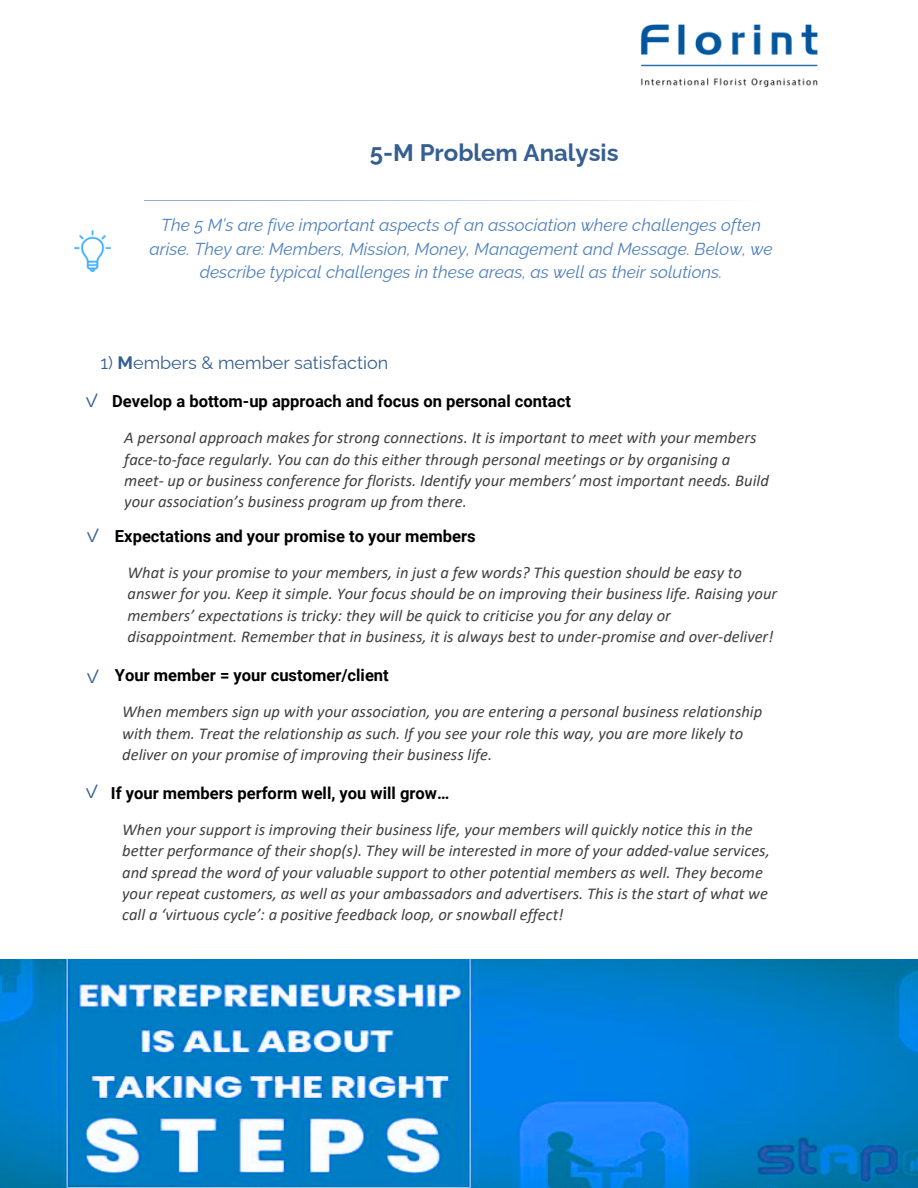
<style>
.page{position:relative;width:918px;height:1188px;background:#fff}
.page>*{position:absolute;margin:0;border:0;box-sizing:border-box;transform-origin:0 0}
.t1{font:700 24px "Raleway";color:#365f91}
.t2{font:19.5px "IBM Plex Sans Cond";color:#365f91}
.t3{font:18px "Raleway";color:#365f91}
.t4{font:italic 17.25px/23.7px "Raleway";color:#4f81bd;text-align:center}
.t5{font:italic 16.5px/21.3px "Calibri";color:#404040}
.t6{font:700 16.5px "Roboto";color:#000}
.s1{font-weight:700}
</style>
<div class="page">
<img style="left:75px;top:230px;width:36px;height:42px">
<svg style="left:144px;top:200px;width:575px;height:1px"></svg>
<img style="left:640px;top:24px;width:178px;height:64px">
<img style="left:0;top:960px;width:918px;height:228px">
<p class="t1" style="left:370px;top:138px;width:250px">5-M Problem Analysis</p>
<p class="t4" style="left:150px;top:213px;width:625px">The 5 M’s are five important aspects of an association where challenges often arise. They are: Members, Mission, Money, Management and Message. Below, we describe typical challenges in these areas, as well as their solutions.</p>
<p class="t3" style="left:100px;top:352px;width:289px">1) <span class="s1">M</span>embers &amp; member satisfaction</p>
<p class="t2" style="left:84px;top:387px;width:17px">✓</p>
<p class="t6" style="left:112px;top:392px;width:460px">Develop a bottom-up approach and focus on personal contact</p>
<p class="t5" style="left:124px;top:428px;width:646px">A personal approach makes for strong connections. It is important to meet with your members face-to-face regularly. You can do this either through personal meetings or by organising a meet- up or business conference for florists. Identify your members’ most important needs. Build your association’s business program up from there.</p>
<h2 class="t2" style="left:85px;top:522px;width:17px">✓</h2>
<h2 class="t6" style="left:115px;top:527px;width:362px">Expectations and your promise to your members</h2>
<p class="t5" style="left:127px;top:563px;width:651px">What is your promise to your members, in just a few words? This question should be easy to answer for you. Keep it simple. Your focus should be on improving their business life. Raising your members’ expectations is tricky: they will be quick to criticise you for any delay or</p>
<p class="t5" style="left:127px;top:627px;width:648px">disappointment. Remember that in business, it is always best to under-promise and over-deliver!</p>
<p class="t2" style="left:85px;top:663px;width:17px">✓</p>
<h2 class="t6" style="left:115px;top:666px;width:275px">Your member = your customer/client</h2>
<h1 class="t5" style="left:122px;top:702px;width:642px">When members sign up with your association, you are entering a personal business relationship with them. Treat the relationship as such. If you see your role this way, you are more likely to deliver on your promise of improving their business life.</h1>
<p class="t2" style="left:84px;top:778px;width:17px">✓</p>
<p class="t6" style="left:111px;top:784px;width:340px">If your members perform well, you will grow…</p>
<p class="t5" style="left:122px;top:820px;width:649px">When your support is improving their business life, your members will quickly notice this in the better performance of their shop(s). They will be interested in more of your added-value services, and spread the word of your valuable support to other potential members as well. They become your repeat customers, as well as your ambassadors and advertisers. This is the start of what we call a ‘virtuous cycle’: a positive feedback loop, or snowball effect!</p>
</div>
